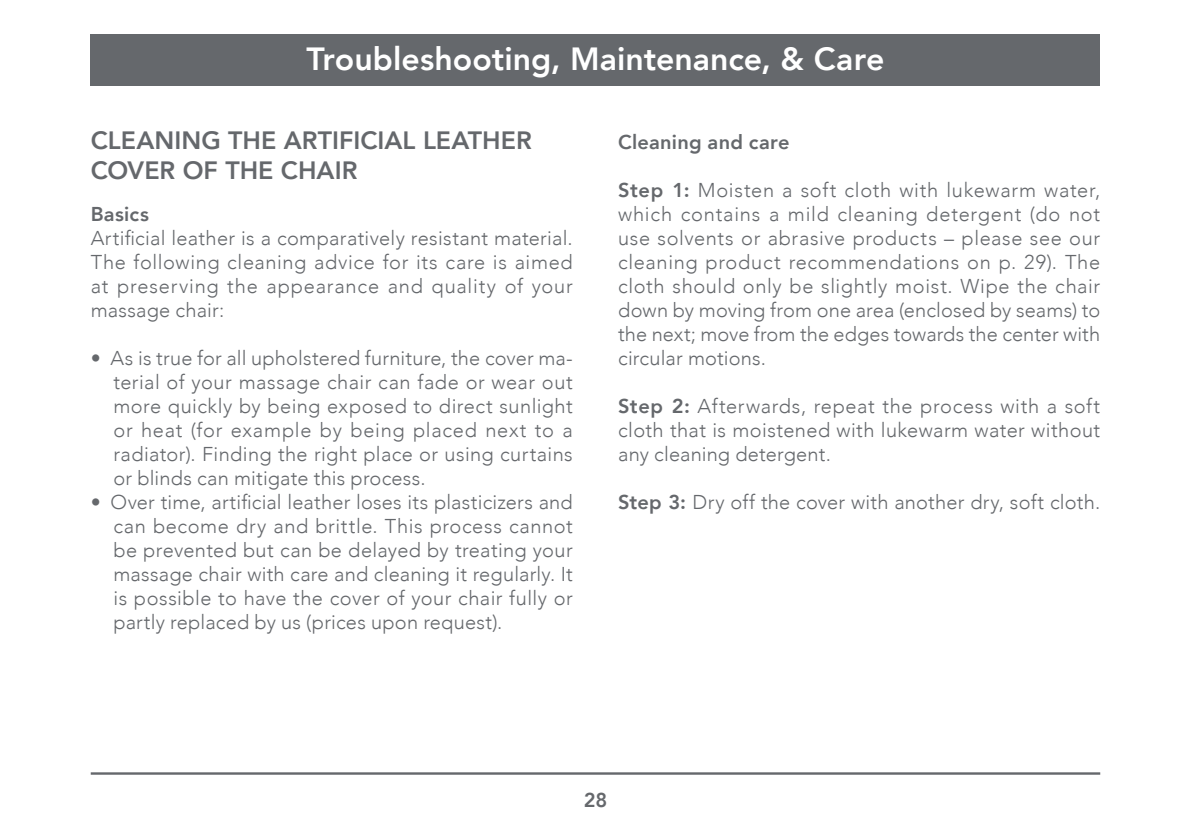
<style>
.page{position:relative;width:1191px;height:840px;background:#fff}
.page>*{position:absolute;margin:0;border:0;box-sizing:border-box;transform-origin:0 0}
.t1{font:800 32px "Avenir";color:#fff}
.t2{font:800 25px/30px "Avenir";color:#65686c}
.t3{font:300 20px/24px "Avenir";letter-spacing:.015em;color:#65686c;text-align:justify}
.t4{font:800 20px "Avenir";letter-spacing:.01em;color:#65686c}
.s1{font-weight:800}
</style>
<div class="page">
<div style="left:91px;top:34px;width:1009px;height:51px;background:#65686c"></div>
<hr style="left:91px;top:771px;width:1009px;height:3px;background:#65686c">
<h1 class="t1" style="left:306px;top:34px;width:579px">Troubleshooting, Maintenance, &amp; Care</h1>
<p class="t2" style="left:91px;top:125px;width:442px">CLEANING THE ARTIFICIAL LEATHER<br>COVER OF THE CHAIR</p>
<p class="t4" style="left:91px;top:198px;width:60px">Basics</p>
<p class="t3" style="left:91px;top:226px;width:483px">Artificial leather is a comparatively resistant material.<br>The following cleaning advice for its care is aimed at preserving the appearance and quality of your massage chair:</p>
<p class="t3" style="left:113px;top:346px;width:461px;text-indent:-23px">• As is true for all upholstered furniture, the cover ma&shy;terial of your massage chair can fade or wear out more quickly by being exposed to direct sunlight or heat (for example by being placed next to a radiator). Finding the right place or using curtains or blinds can mitigate this process.</p>
<p class="t3" style="left:113px;top:490px;width:461px;text-indent:-23px">• Over time, artificial leather loses its plasticizers and can become dry and brittle. This process cannot be prevented but can be delayed by treating your massage chair with care and cleaning it regularly. It is possible to have the cover of your chair fully or partly replaced by us (prices upon request).</p>
<p class="t4" style="left:618px;top:126px;width:173px">Cleaning and care</p>
<p class="t3" style="left:618px;top:178px;width:483px"><span class="s1">Step 1:</span> Moisten a soft cloth with lukewarm water, which contains a mild cleaning detergent (do not use solvents or abrasive products – please see our cleaning product recommendations on p. 29). The cloth should only be slightly moist. Wipe the chair down by moving from one area (enclosed by seams) to the next; move from the edges towards the center with circular motions.</p>
<p class="t3" style="left:618px;top:394px;width:483px"><span class="s1">Step 2:</span> Afterwards, repeat the process with a soft cloth that is moistened with lukewarm water without any cleaning detergent.</p>
<p class="t3" style="left:618px;top:490px;width:483px"><span class="s1">Step 3:</span> Dry off the cover with another dry, soft cloth.</p>
<p class="t4" style="left:584px;top:784px;width:25px">28</p>
</div>
